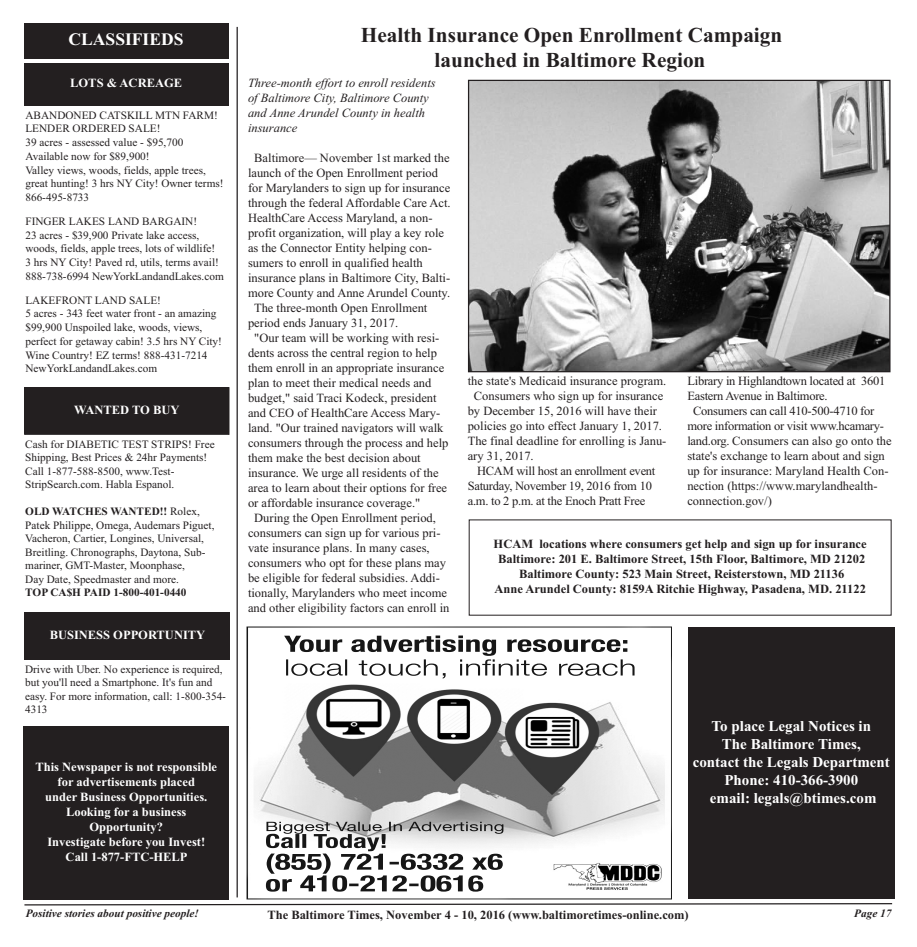
<style>
.page{position:relative;width:917px;height:947px;background:#fff}
.page>*{position:absolute;margin:0;border:0;box-sizing:border-box;transform-origin:0 0}
.t1{font:700 21.25px/25.5px "Times New Roman";color:#231f20;text-align:center}
.t2{font:700 17.5px "Times New Roman";color:#fff}
.t3{font:700 15px/18px "Times New Roman";color:#fff;text-align:center}
.t4{font:12.5px "Times New Roman";color:#231f20}
.t5{font:700 12.5px/15px "Times New Roman";color:#231f20;text-align:center}
.t6{font:12.5px "Times New Roman";letter-spacing:-.02em;color:#231f20}
.t7{font:700 12.5px/15px "Times New Roman";color:#fff;text-align:center}
.t8{font:italic 12.5px/15px "Times New Roman";color:#231f20}
.t9{font:11.25px/13.8px "Times New Roman";color:#231f20}
.t10{font:italic 700 11.25px "Times New Roman";color:#231f20}
.s1{font-weight:700}
</style>
<div class="page">
<svg style="left:24px;top:903px;width:869px;height:3px"></svg>
<div style="left:24px;top:23px;width:204px;height:36px;background:#231f20"></div>
<div style="left:24px;top:63px;width:204px;height:43px;background:#231f20"></div>
<div style="left:25px;top:388px;width:204px;height:46px;background:#231f20"></div>
<div style="left:25px;top:387px;width:204px;height:47px;border:1px solid #231f20"></div>
<div style="left:25px;top:612px;width:205px;height:48px;background:#231f20"></div>
<div style="left:23px;top:726px;width:206px;height:174px;background:#231f20"></div>
<hr style="left:236px;top:27px;width:2px;height:870px;background:#231f20">
<img style="left:246px;top:627px;width:425px;height:272px">
<img style="left:284px;top:636px;width:128px;height:16px">
<img style="left:266px;top:822px;width:46px;height:12px">
<img style="left:586px;top:887px;width:26px;height:3px">
<div style="left:688px;top:627px;width:206px;height:272px;background:#231f20"></div>
<img style="left:470px;top:82px;width:418px;height:288px">
<div style="left:468px;top:80px;width:422px;height:292px;border:1px solid #231f20"></div>
<p class="t2" style="left:69px;top:34px;width:116px">CLASSIFIEDS</p>
<p class="t7" style="left:70px;top:77px;width:113px">LOTS &amp; ACREAGE</p>
<p class="t9" style="left:25px;top:109px;width:199px">ABANDONED CATSKILL MTN FARM!<br>LENDER ORDERED SALE!<br>39 acres - assessed value - $95,700<br>Available now for $89,900!<br>Valley views, woods, fields, apple trees, great hunting! 3 hrs NY City! Owner terms!<br>866-495-8733</p>
<p class="t9" style="left:25px;top:215px;width:200px">FINGER LAKES LAND BARGAIN!<br>23 acres - $39,900 Private lake access, woods, fields, apple trees, lots of wildlife!<br>3 hrs NY City! Paved rd, utils, terms avail!<br>888-738-6994 NewYorkLandandLakes.com</p>
<p class="t9" style="left:25px;top:294px;width:198px">LAKEFRONT LAND SALE!<br>5 acres - 343 feet water front - an amazing $99,900 Unspoiled lake, woods, views, perfect for getaway cabin! 3.5 hrs NY City!<br>Wine Country! EZ terms! 888-431-7214<br>NewYorkLandandLakes.com</p>
<p class="t7" style="left:74px;top:403px;width:107px">WANTED TO BUY</p>
<p class="t9" style="left:25px;top:438px;width:191px">Cash for DIABETIC TEST STRIPS! Free Shipping, Best Prices &amp; 24hr Payments!<br>Call 1-877-588-8500, www.Test-StripSearch.com. Habla Espanol.</p>
<p class="t9" style="left:25px;top:506px;width:191px"><span class="s1">OLD WATCHES WANTED!!</span> Rolex, Patek Philippe, Omega, Audemars Piguet, Vacheron, Cartier, Longines, Universal, Breitling. Chronographs, Daytona, Sub&shy;mariner, GMT-Master, Moonphase,<br>Day Date, Speedmaster and more.<br><span class="s1">TOP CA$H PAID 1-800-401-0440</span></p>
<p class="t7" style="left:50px;top:628px;width:157px">BUSINESS OPPORTUNITY</p>
<p class="t9" style="left:25px;top:663px;width:202px">Drive with Uber. No experience is required, but you'll need a Smartphone. It's fun and easy. For more information, call: 1-800-354- 4313</p>
<p class="t7" style="left:35px;top:760px;width:183px">This Newspaper is not responsible for advertisements placed<br>under Business Opportunities.<br>Looking for a business<br>Opportunity?<br>Investigate before you Invest!<br>Call 1-877-FTC-HELP</p>
<p class="t1" style="left:361px;top:24px;width:423px">Health Insurance Open Enrollment Campaign launched in Baltimore Region</p>
<p class="t8" style="left:248px;top:75px;width:189px">Three-month effort to enroll residents of Baltimore City, Baltimore County and Anne Arundel County in health insurance</p>
<p class="t4" style="left:254px;top:153px;width:197px">Baltimore— November 1st marked the</p>
<p class="t4" style="left:248px;top:168px;width:191px">launch of the Open Enrollment period</p>
<p class="t4" style="left:248px;top:183px;width:204px">for Marylanders to sign up for insurance</p>
<p class="t4" style="left:248px;top:198px;width:204px">through the federal Affordable Care Act.</p>
<p class="t4" style="left:248px;top:213px;width:186px">HealthCare Access Maryland, a non-</p>
<p class="t4" style="left:248px;top:228px;width:197px">profit organization, will play a key role</p>
<p class="t4" style="left:248px;top:243px;width:185px">as the Connector Entity helping con-</p>
<p class="t4" style="left:248px;top:258px;width:176px">sumers to enroll in qualified health</p>
<p class="t4" style="left:248px;top:273px;width:203px">insurance plans in Baltimore City, Balti-</p>
<p class="t4" style="left:248px;top:288px;width:203px">more County and Anne Arundel County.</p>
<p class="t4" style="left:254px;top:303px;width:175px">The three-month Open Enrollment</p>
<p class="t4" style="left:248px;top:318px;width:151px">period ends January 31, 2017.</p>
<p class="t4" style="left:254px;top:333px;width:186px">"Our team will be working with resi-</p>
<p class="t4" style="left:248px;top:348px;width:190px">dents across the central region to help</p>
<p class="t4" style="left:248px;top:363px;width:198px">them enroll in an appropriate insurance</p>
<p class="t4" style="left:248px;top:378px;width:185px">plan to meet their medical needs and</p>
<p class="t4" style="left:248px;top:393px;width:190px">budget," said Traci Kodeck, president</p>
<p class="t4" style="left:248px;top:408px;width:193px">and CEO of HealthCare Access Mary-</p>
<p class="t4" style="left:248px;top:423px;width:197px">land. "Our trained navigators will walk</p>
<p class="t4" style="left:248px;top:438px;width:202px">consumers through the process and help</p>
<p class="t4" style="left:248px;top:453px;width:174px">them make the best decision about</p>
<p class="t4" style="left:248px;top:468px;width:192px">insurance. We urge all residents of the</p>
<p class="t4" style="left:248px;top:483px;width:200px">area to learn about their options for free</p>
<p class="t4" style="left:248px;top:498px;width:174px">or affordable insurance coverage."</p>
<p class="t4" style="left:254px;top:513px;width:183px">During the Open Enrollment period,</p>
<p class="t4" style="left:248px;top:528px;width:194px">consumers can sign up for various pri-</p>
<p class="t4" style="left:248px;top:543px;width:183px">vate insurance plans. In many cases,</p>
<p class="t4" style="left:248px;top:558px;width:199px">consumers who opt for these plans may</p>
<p class="t4" style="left:248px;top:573px;width:193px">be eligible for federal subsidies. Addi-</p>
<p class="t4" style="left:248px;top:588px;width:200px">tionally, Marylanders who meet income</p>
<p class="t4" style="left:248px;top:603px;width:203px">and other eligibility factors can enroll in</p>
<p class="t4" style="left:467px;top:376px;width:200px">the state's Medicaid insurance program.</p>
<p class="t4" style="left:474px;top:391px;width:191px">Consumers who sign up for insurance</p>
<p class="t4" style="left:467px;top:406px;width:191px">by December 15, 2016 will have their</p>
<p class="t4" style="left:467px;top:421px;width:196px">policies go into effect January 1, 2017.</p>
<p class="t4" style="left:467px;top:436px;width:200px">The final deadline for enrolling is Janu-</p>
<p class="t4" style="left:467px;top:451px;width:67px">ary 31, 2017.</p>
<p class="t6" style="left:477px;top:466px;width:180px">HCAM will host an enrollment event</p>
<p class="t6" style="left:467px;top:481px;width:186px">Saturday, November 19, 2016 from 10</p>
<p class="t6" style="left:467px;top:496px;width:179px">a.m. to 2 p.m. at the Enoch Pratt Free</p>
<p class="t6" style="left:687px;top:376px;width:199px">Library in Highlandtown located at 3601</p>
<p class="t6" style="left:687px;top:391px;width:142px">Eastern Avenue in Baltimore.</p>
<p class="t6" style="left:693px;top:406px;width:183px">Consumers can call 410-500-4710 for</p>
<p class="t6" style="left:687px;top:421px;width:198px">more information or visit www.hcamary-</p>
<p class="t4" style="left:687px;top:436px;width:206px">land.org. Consumers can also go onto the</p>
<p class="t4" style="left:687px;top:451px;width:199px">state's exchange to learn about and sign</p>
<p class="t4" style="left:687px;top:466px;width:202px">up for insurance: Maryland Health Con-</p>
<p class="t4" style="left:687px;top:481px;width:192px">nection (https://www.marylandhealth-</p>
<p class="t4" style="left:687px;top:496px;width:86px">connection.gov/)</p>
<p class="t5" style="left:493px;top:538px;width:374px">HCAM locations where consumers get help and sign up for insurance Baltimore: 201 E. Baltimore Street, 15th Floor, Baltimore, MD 21202<br>Baltimore County: 523 Main Street, Reisterstown, MD 21136<br>Anne Arundel County: 8159A Ritchie Highway, Pasadena, MD. 21122</p>
<p class="t3" style="left:692px;top:718px;width:199px">To place Legal Notices in<br>The Baltimore Times,<br>contact the Legals Department<br>Phone: 410-366-3900<br>email: legals@btimes.com</p>
<p class="t10" style="left:26px;top:907px;width:175px">Positive stories about positive people!</p>
<p class="t5" style="left:267px;top:908px;width:423px">The Baltimore Times, November 4 - 10, 2016 (www.baltimoretimes-online.com)</p>
<p class="t10" style="left:853px;top:907px;width:39px">Page 17</p>
</div>
